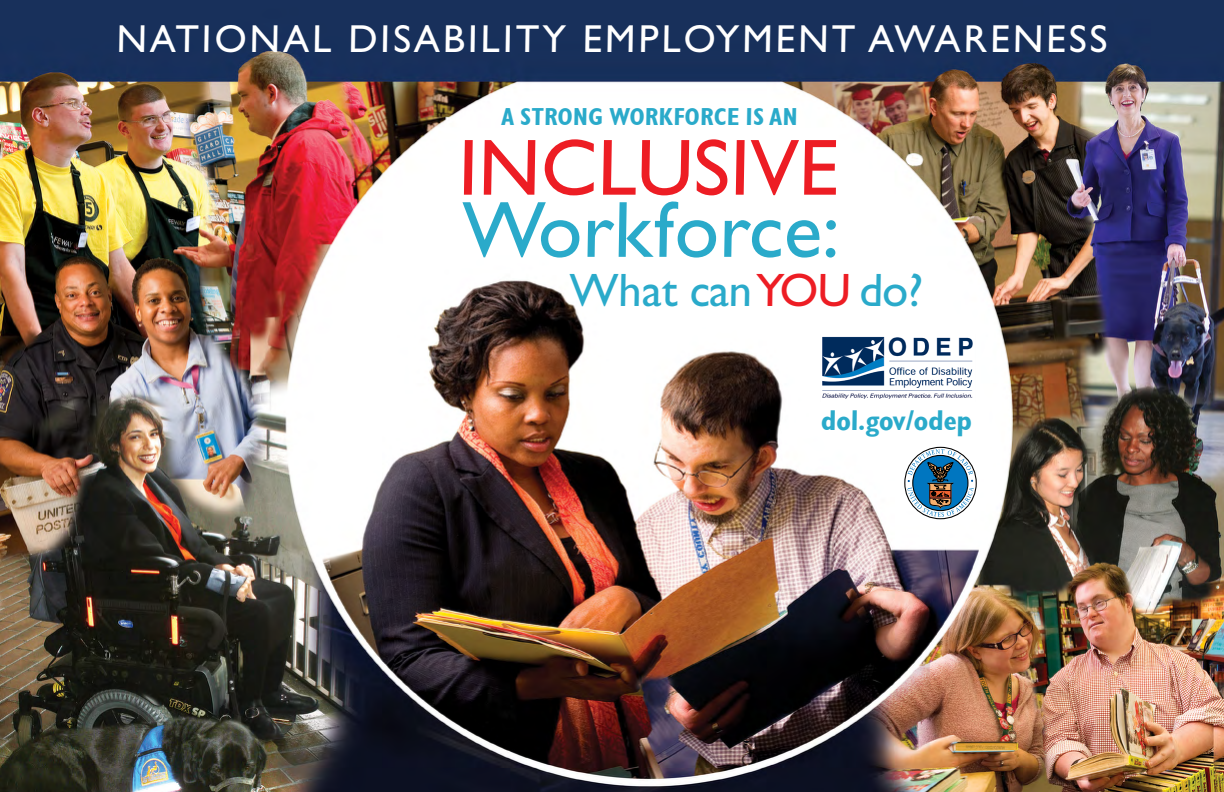
<style>
.page{position:relative;width:1224px;height:792px;background:#fff}
.page>*{position:absolute;margin:0;border:0;box-sizing:border-box;transform-origin:0 0}
.t1{font:80.1px/62.2px "Gill Sans";color:#2aaaca}
.t2{font:47px "Gill Sans";color:#2aaaca}
.t3{font:39.1px "Gill Sans";letter-spacing:.075em;color:#fff}
.t4{font:700 condensed 28.6px "Gill Sans";color:#2aaaca}
.t5{font:700 condensed 24.6px "Gill Sans";color:#2aaaca}
.s1{color:#ed1d24}
</style>
<div class="page">
<img style="left:0;top:0;width:1224px;height:792px">
<img style="left:821px;top:334px;width:155px;height:68px">
<svg style="left:904px;top:446px;width:73px;height:74px"></svg>
<h1 class="t3" style="left:116px;top:17px;width:993px">NATIONAL DISABILITY EMPLOYMENT AWARENESS</h1>
<h2 class="t5" style="left:501px;top:102px;width:298px">A STRONG WORKFORCE IS AN</h2>
<h2 class="t1" style="left:458px;top:137px;width:385px"><span class="s1">INCLUSIVE<br></span>Workforce:</h2>
<h3 class="t2" style="left:569px;top:263px;width:356px">What can <span class="s1">YOU</span> do?</h3>
<p class="t4" style="left:821px;top:403px;width:153px">dol.gov/odep</p>
</div>
